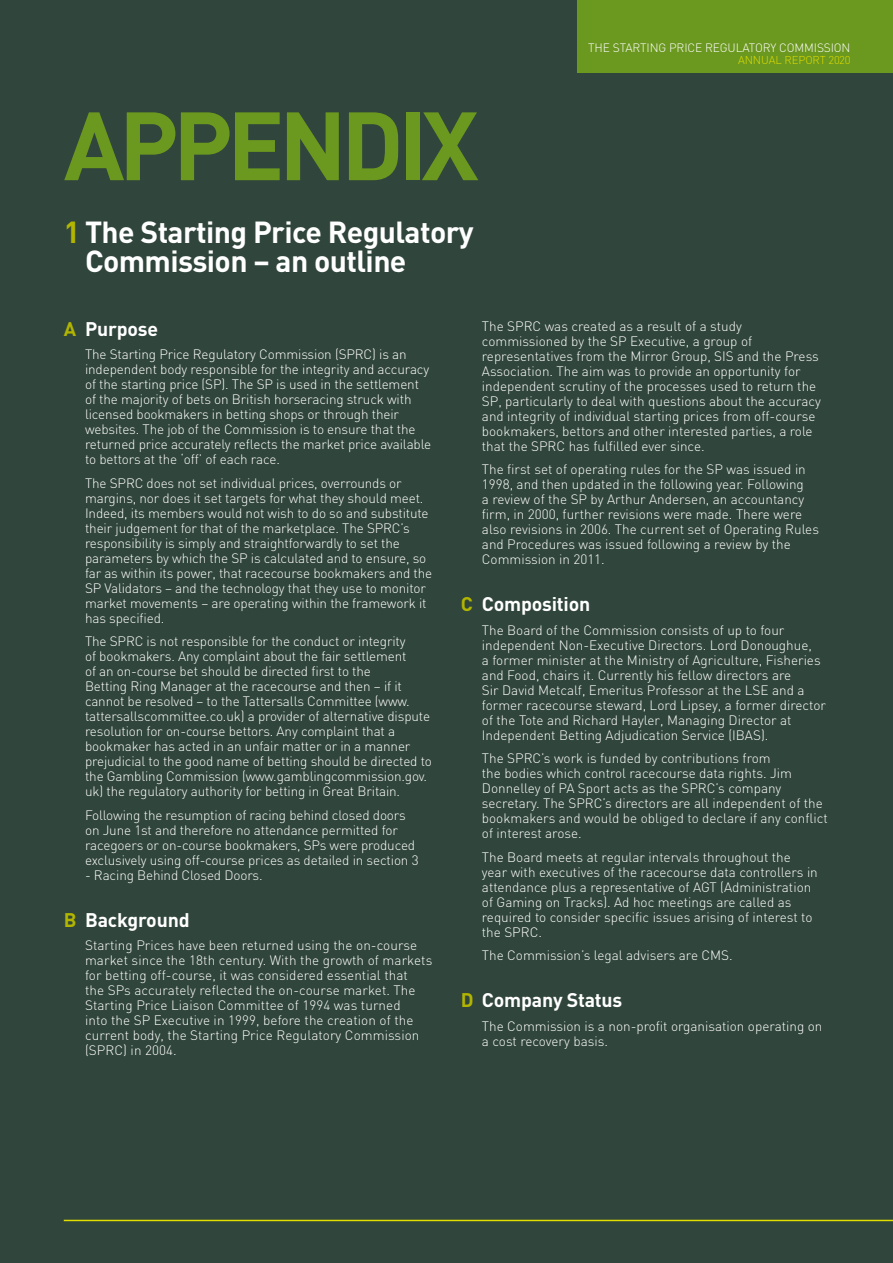
<style>
.page{position:relative;width:893px;height:1263px;background:#30453b}
.page>*{position:absolute;margin:0;border:0;box-sizing:border-box;transform-origin:0 0}
.t1{font:700 95.25px "DIN";letter-spacing:-.06em;color:#6b981f}
.t2{font:700 30.15px/29.7px "DIN";letter-spacing:-.02em;color:#fff}
.t3{font:700 19.5px "DIN";letter-spacing:-.01em;color:#fff}
.t4{font:300 13.5px/15px "DIN";letter-spacing:-.01em;color:#fff}
.t5{font:300 12px "DIN";letter-spacing:-.01em;color:#fff}
.t6{font:300 11.25px "DIN";letter-spacing:-.01em;color:#e0dd00}
.s1{color:#b2b500}
</style>
<div class="page">
<hr style="left:64px;top:1220px;width:829px;height:1px;background:#e0dd00">
<div style="left:578px;top:0;width:315px;height:72px;background:#6b981f"></div>
<h1 class="t1" style="left:64px;top:83px;width:417px">APPENDIX</h1>
<h2 class="t2" style="left:85px;top:216px;width:390px;text-indent:-21px"><span class="s1">1</span> The Starting Price Regulatory<br>Commission – an outline</h2>
<p class="t5" style="left:588px;top:40px;width:264px">THE STARTING PRICE REGULATORY COMMISSION</p>
<p class="t6" style="left:738px;top:53px;width:114px">ANNUAL REPORT 2020</p>
<h3 class="t3" style="left:64px;top:316px;width:96px"><span class="s1">A</span> Purpose</h3>
<p class="t4" style="left:85px;top:347px;width:348px">The Starting Price Regulatory Commission (SPRC) is an independent body responsible for the integrity and accuracy of the starting price (SP). The SP is used in the settlement of the majority of bets on British horseracing struck with licensed bookmakers in betting shops or through their websites. The job of the Commission is to ensure that the returned price accurately reflects the market price available to bettors at the ‘off’ of each race.</p>
<p class="t4" style="left:85px;top:475px;width:349px">The SPRC does not set individual prices, overrounds or margins, nor does it set targets for what they should meet.<br>Indeed, its members would not wish to do so and substitute their judgement for that of the marketplace. The SPRC’s responsibility is simply and straightforwardly to set the parameters by which the SP is calculated and to ensure, so far as within its power, that racecourse bookmakers and the SP Validators – and the technology that they use to monitor market movements – are operating within the framework it has specified.</p>
<p class="t4" style="left:85px;top:634px;width:348px">The SPRC is not responsible for the conduct or integrity<br>of bookmakers. Any complaint about the fair settlement<br>of an on-course bet should be directed first to the<br>Betting Ring Manager at the racecourse and then – if it cannot be resolved – to the Tattersalls Committee (www. tattersallscommittee.co.uk) a provider of alternative dispute resolution for on-course bettors. Any complaint that a bookmaker has acted in an unfair matter or in a manner prejudicial to the good name of betting should be directed to the Gambling Commission (www.gamblingcommission.gov. uk) the regulatory authority for betting in Great Britain.</p>
<p class="t4" style="left:85px;top:807px;width:335px">Following the resumption of racing behind closed doors on June 1st and therefore no attendance permitted for racegoers or on-course bookmakers, SPs were produced exclusively using off-course prices as detailed in section 3</p>
<p class="t4" style="left:85px;top:867px;width:179px">- Racing Behind Closed Doors.</p>
<h3 class="t3" style="left:64px;top:907px;width:127px"><span class="s1">B</span> Background</h3>
<p class="t4" style="left:85px;top:938px;width:349px">Starting Prices have been returned using the on-course market since the 18th century. With the growth of markets for betting off-course, it was considered essential that<br>the SPs accurately reflected the on-course market. The Starting Price Liaison Committee of 1994 was turned<br>into the SP Executive in 1999, before the creation of the current body, the Starting Price Regulatory Commission (SPRC) in 2004.</p>
<p class="t4" style="left:482px;top:318px;width:341px">The SPRC was created as a result of a study commissioned by the SP Executive, a group of representatives from the Mirror Group, SIS and the Press Association. The aim was to provide an opportunity for independent scrutiny of the processes used to return the SP, particularly to deal with questions about the accuracy and integrity of individual starting prices from off-course bookmakers, bettors and other interested parties, a role that the SPRC has fulfilled ever since.</p>
<p class="t4" style="left:482px;top:461px;width:339px">The first set of operating rules for the SP was issued in 1998, and then updated in the following year. Following<br>a review of the SP by Arthur Andersen, an accountancy firm, in 2000, further revisions were made. There were also revisions in 2006. The current set of Operating Rules and Procedures was issued following a review by the Commission in 2011.</p>
<h3 class="t3" style="left:461px;top:591px;width:131px"><span class="s1">C</span> Composition</h3>
<p class="t4" style="left:482px;top:622px;width:346px">The Board of the Commission consists of up to four independent Non-Executive Directors. Lord Donoughue,<br>a former minister at the Ministry of Agriculture, Fisheries and Food, chairs it. Currently his fellow directors are<br>Sir David Metcalf, Emeritus Professor at the LSE and a former racecourse steward, Lord Lipsey, a former director of the Tote and Richard Hayler, Managing Director at Independent Betting Adjudication Service (IBAS).</p>
<p class="t4" style="left:482px;top:750px;width:347px">The SPRC’s work is funded by contributions from<br>the bodies which control racecourse data rights. Jim Donnelley of PA Sport acts as the SPRC’s company secretary. The SPRC’s directors are all independent of the bookmakers and would be obliged to declare if any conflict of interest arose.</p>
<p class="t4" style="left:482px;top:849px;width:337px">The Board meets at regular intervals throughout the year with executives of the racecourse data controllers in attendance plus a representative of AGT (Administration of Gaming on Tracks). Ad hoc meetings are called as required to consider specific issues arising of interest to the SPRC.</p>
<p class="t4" style="left:482px;top:947px;width:252px">The Commission’s legal advisers are CMS.</p>
<h3 class="t3" style="left:461px;top:987px;width:163px"><span class="s1">D</span> Company Status</h3>
<p class="t4" style="left:482px;top:1018px;width:342px">The Commission is a non-profit organisation operating on a cost recovery basis.</p>
</div>
